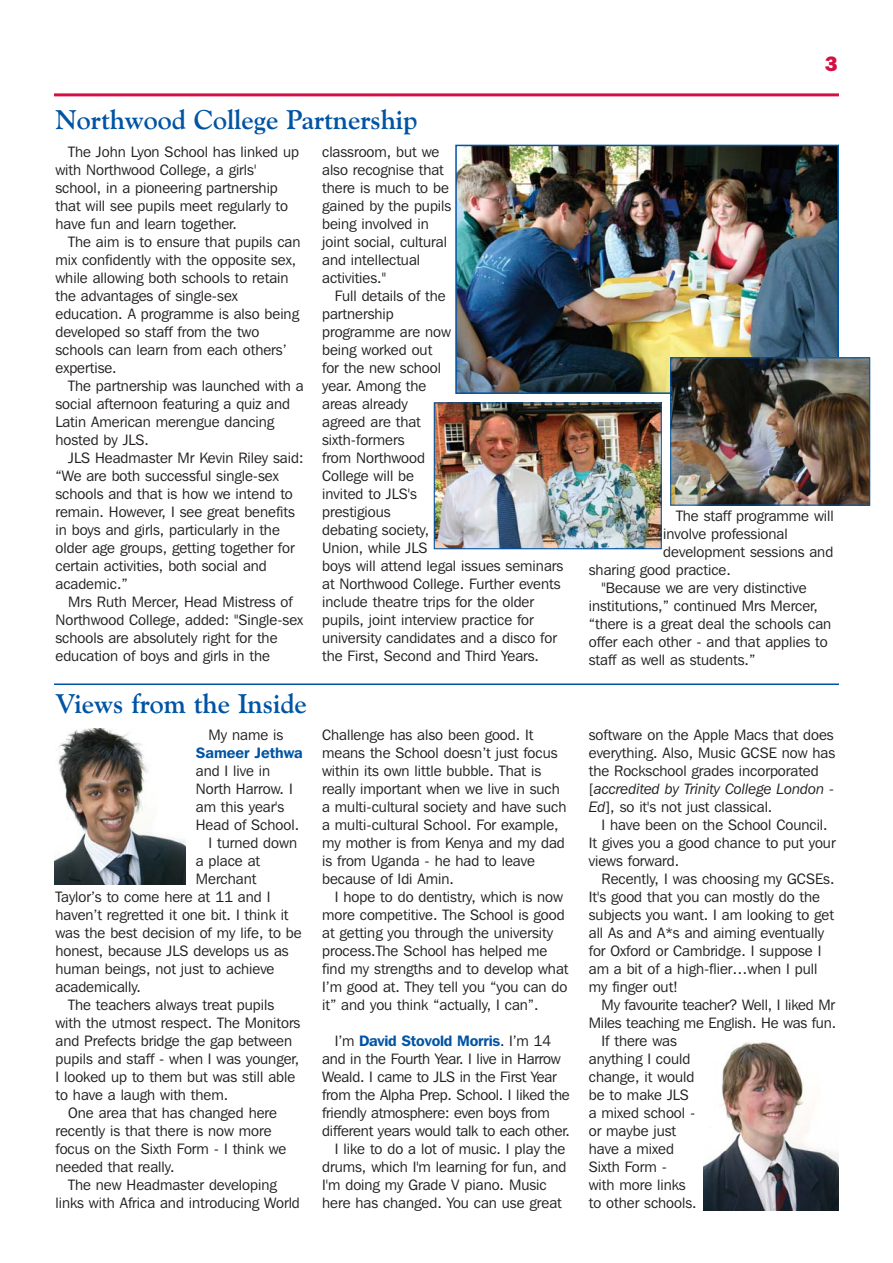
<style>
.page{position:relative;width:893px;height:1263px;background:#fff}
.page>*{position:absolute;margin:0;border:0;box-sizing:border-box;transform-origin:0 0}
.t1{font:700 27px "Goudy Old Style BT";color:#0054a4}
.t2{font:800 21px "Franklin Gothic";color:#d31145}
.t3{font:15px/18px "Franklin Gothic IT Cby BT";color:#231f20}
.t4{font:600 15px "Franklin Gothic IT Cby BT";letter-spacing:-.01em;color:#0054a4}
.s1{font-weight:400;color:#231f20}
.s2{font-style:italic}
</style>
<div class="page">
<hr style="left:54px;top:93px;width:785px;height:3px;background:#d31145">
<img style="left:54px;top:728px;width:132px;height:157px">
<img style="left:703px;top:1041px;width:136px;height:169px">
<hr style="left:54px;top:683px;width:785px;height:2px;background:#0054a4">
<img style="left:458px;top:148px;width:378px;height:243px">
<div style="left:455px;top:145px;width:384px;height:249px;border:2px solid #0054a4"></div>
<img style="left:436px;top:404px;width:224px;height:143px">
<div style="left:434px;top:402px;width:228px;height:147px;border:1px solid #0054a4"></div>
<img style="left:672px;top:359px;width:196px;height:145px">
<div style="left:670px;top:357px;width:200px;height:149px;border:1px solid #0054a4"></div>
<h1 class="t1" style="left:56px;top:110px;width:363px">Northwood College Partnership</h1>
<p class="t3" style="left:55px;top:144px;width:245px;text-indent:13px">The John Lyon School has linked up with Northwood College, a girls' school, in a pioneering partnership that will see pupils meet regularly to have fun and learn together.</p>
<p class="t3" style="left:55px;top:234px;width:246px;text-indent:13px">The aim is to ensure that pupils can mix confidently with the opposite sex, while allowing both schools to retain the advantages of single-sex education. A programme is also being developed so staff from the two schools can learn from each others’ expertise.</p>
<p class="t3" style="left:55px;top:378px;width:250px;text-indent:13px">The partnership was launched with a social afternoon featuring a quiz and<br>Latin American merengue dancing hosted by JLS.</p>
<p class="t3" style="left:55px;top:450px;width:249px;text-indent:13px">JLS Headmaster Mr Kevin Riley said: “We are both successful single-sex schools and that is how we intend to remain. However, I see great benefits in boys and girls, particularly in the older age groups, getting together for certain activities, both social and academic.”</p>
<p class="t3" style="left:55px;top:594px;width:249px;text-indent:13px">Mrs Ruth Mercer, Head Mistress of Northwood College, added: "Single-sex schools are absolutely right for the education of boys and girls in the</p>
<p class="t3" style="left:322px;top:144px;width:131px">classroom, but we also recognise that there is much to be gained by the pupils being involved in joint social, cultural and intellectual activities."</p>
<p class="t3" style="left:322px;top:288px;width:243px;text-indent:13px">Full details of the<br>partnership<br>programme are now<br>being worked out<br>for the new school<br>year. Among the<br>areas already<br>agreed are that<br>sixth-formers<br>from Northwood<br>College will be<br>invited to JLS's<br>prestigious<br>debating society,<br>Union, while JLS<br>boys will attend legal issues seminars at Northwood College. Further events include theatre trips for the older pupils, joint interview practice for university candidates and a disco for the First, Second and Third Years.</p>
<h1 class="t1" style="left:56px;top:694px;width:253px">Views from the Inside</h1>
<p class="t3" style="left:209px;top:727px;width:76px">My name is</p>
<p class="t4" style="left:196px;top:748px;width:108px">Sameer Jethwa</p>
<p class="t3" style="left:196px;top:763px;width:76px">and I live in</p>
<p class="t3" style="left:196px;top:781px;width:98px">North Harrow. I</p>
<p class="t3" style="left:196px;top:799px;width:90px">am this year's</p>
<p class="t3" style="left:196px;top:817px;width:105px">Head of School.</p>
<p class="t3" style="left:209px;top:835px;width:90px">I turned down</p>
<p class="t3" style="left:196px;top:853px;width:66px">a place at</p>
<p class="t3" style="left:196px;top:871px;width:62px">Merchant</p>
<p class="t3" style="left:55px;top:889px;width:216px">Taylor’s to come here at 11 and I</p>
<p class="t3" style="left:55px;top:907px;width:235px">haven’t regretted it one bit. I think it</p>
<p class="t3" style="left:55px;top:925px;width:248px">was the best decision of my life, to be</p>
<p class="t3" style="left:55px;top:943px;width:235px">honest, because JLS develops us as</p>
<p class="t3" style="left:55px;top:961px;width:220px">human beings, not just to achieve</p>
<p class="t3" style="left:55px;top:979px;width:87px">academically.</p>
<p class="t3" style="left:68px;top:997px;width:208px">The teachers always treat pupils</p>
<p class="t3" style="left:55px;top:1015px;width:246px">with the utmost respect. The Monitors</p>
<p class="t3" style="left:55px;top:1033px;width:238px">and Prefects bridge the gap between</p>
<p class="t3" style="left:55px;top:1051px;width:245px">pupils and staff - when I was younger,</p>
<p class="t3" style="left:55px;top:1069px;width:241px">I looked up to them but was still able</p>
<p class="t3" style="left:55px;top:1087px;width:174px">to have a laugh with them.</p>
<p class="t3" style="left:68px;top:1105px;width:210px">One area that has changed here</p>
<p class="t3" style="left:55px;top:1123px;width:218px">recently is that there is now more</p>
<p class="t3" style="left:55px;top:1141px;width:232px">focus on the Sixth Form - I think we</p>
<p class="t3" style="left:55px;top:1159px;width:120px">needed that really.</p>
<p class="t3" style="left:68px;top:1177px;width:210px">The new Headmaster developing</p>
<p class="t3" style="left:55px;top:1195px;width:246px">links with Africa and introducing World</p>
<p class="t3" style="left:322px;top:727px;width:246px">Challenge has also been good. It means the School doesn’t just focus within its own little bubble. That is really important when we live in such a multi-cultural society and have such a multi-cultural School. For example, my mother is from Kenya and my dad is from Uganda - he had to leave because of Idi Amin.</p>
<p class="t3" style="left:322px;top:889px;width:248px;text-indent:13px">I hope to do dentistry, which is now more competitive. The School is good at getting you through the university process.The School has helped me find my strengths and to develop what I’m good at. They tell you “you can do it” and you think “actually, I can”.</p>
<p class="t4" style="left:335px;top:1036px;width:218px"><span class="s1">I’m</span> David Stovold Morris<span class="s1">. I’m 14</span></p>
<p class="t3" style="left:322px;top:1051px;width:240px">and in the Fourth Year. I live in Harrow</p>
<p class="t3" style="left:322px;top:1069px;width:236px">Weald. I came to JLS in the First Year</p>
<p class="t3" style="left:322px;top:1087px;width:249px">from the Alpha Prep. School. I liked the</p>
<p class="t3" style="left:322px;top:1105px;width:229px">friendly atmosphere: even boys from</p>
<p class="t3" style="left:322px;top:1123px;width:249px">different years would talk to each other.</p>
<p class="t3" style="left:335px;top:1141px;width:232px">I like to do a lot of music. I play the</p>
<p class="t3" style="left:322px;top:1159px;width:246px">drums, which I'm learning for fun, and</p>
<p class="t3" style="left:322px;top:1177px;width:226px">I'm doing my Grade V piano. Music</p>
<p class="t3" style="left:322px;top:1195px;width:241px">here has changed. You can use great</p>
<h2 class="t2" style="left:825px;top:57px;width:14px">3</h2>
<p class="t3" style="left:676px;top:507px;width:159px">The staff programme will</p>
<p class="t3" style="left:663px;top:525px;width:126px">involve professional</p>
<p class="t3" style="left:663px;top:543px;width:171px">development sessions and</p>
<p class="t3" style="left:589px;top:561px;width:144px">sharing good practice.</p>
<p class="t3" style="left:602px;top:579px;width:207px">"Because we are very distinctive</p>
<p class="t3" style="left:589px;top:597px;width:231px">institutions,” continued Mrs Mercer,</p>
<p class="t3" style="left:589px;top:615px;width:244px">“there is a great deal the schools can</p>
<p class="t3" style="left:589px;top:633px;width:240px">offer each other - and that applies to</p>
<p class="t3" style="left:589px;top:651px;width:168px">staff as well as students.”</p>
<p class="t3" style="left:589px;top:727px;width:248px">software on the Apple Macs that does everything. Also, Music GCSE now has the Rockschool grades incorporated [<span class="s2">accredited by Trinity College London - Ed</span>], so it's not just classical.</p>
<p class="t3" style="left:589px;top:817px;width:248px;text-indent:13px">I have been on the School Council.<br>It gives you a good chance to put your views forward.</p>
<p class="t3" style="left:589px;top:871px;width:247px;text-indent:13px">Recently, I was choosing my GCSEs.<br>It's good that you can mostly do the subjects you want. I am looking to get all As and A*s and aiming eventually for Oxford or Cambridge. I suppose I am a bit of a high-flier…when I pull my finger out!</p>
<p class="t3" style="left:602px;top:997px;width:235px">My favourite teacher? Well, I liked Mr</p>
<p class="t3" style="left:589px;top:1015px;width:249px">Miles teaching me English. He was fun.</p>
<p class="t3" style="left:602px;top:1033px;width:77px">If there was</p>
<p class="t3" style="left:589px;top:1051px;width:103px">anything I could</p>
<p class="t3" style="left:589px;top:1069px;width:107px">change, it would</p>
<p class="t3" style="left:589px;top:1087px;width:102px">be to make JLS</p>
<p class="t3" style="left:589px;top:1105px;width:108px">a mixed school -</p>
<p class="t3" style="left:589px;top:1123px;width:89px">or maybe just</p>
<p class="t3" style="left:589px;top:1141px;width:87px">have a mixed</p>
<p class="t3" style="left:589px;top:1159px;width:80px">Sixth Form -</p>
<p class="t3" style="left:589px;top:1177px;width:98px">with more links</p>
<p class="t3" style="left:589px;top:1195px;width:109px">to other schools.</p>
</div>
